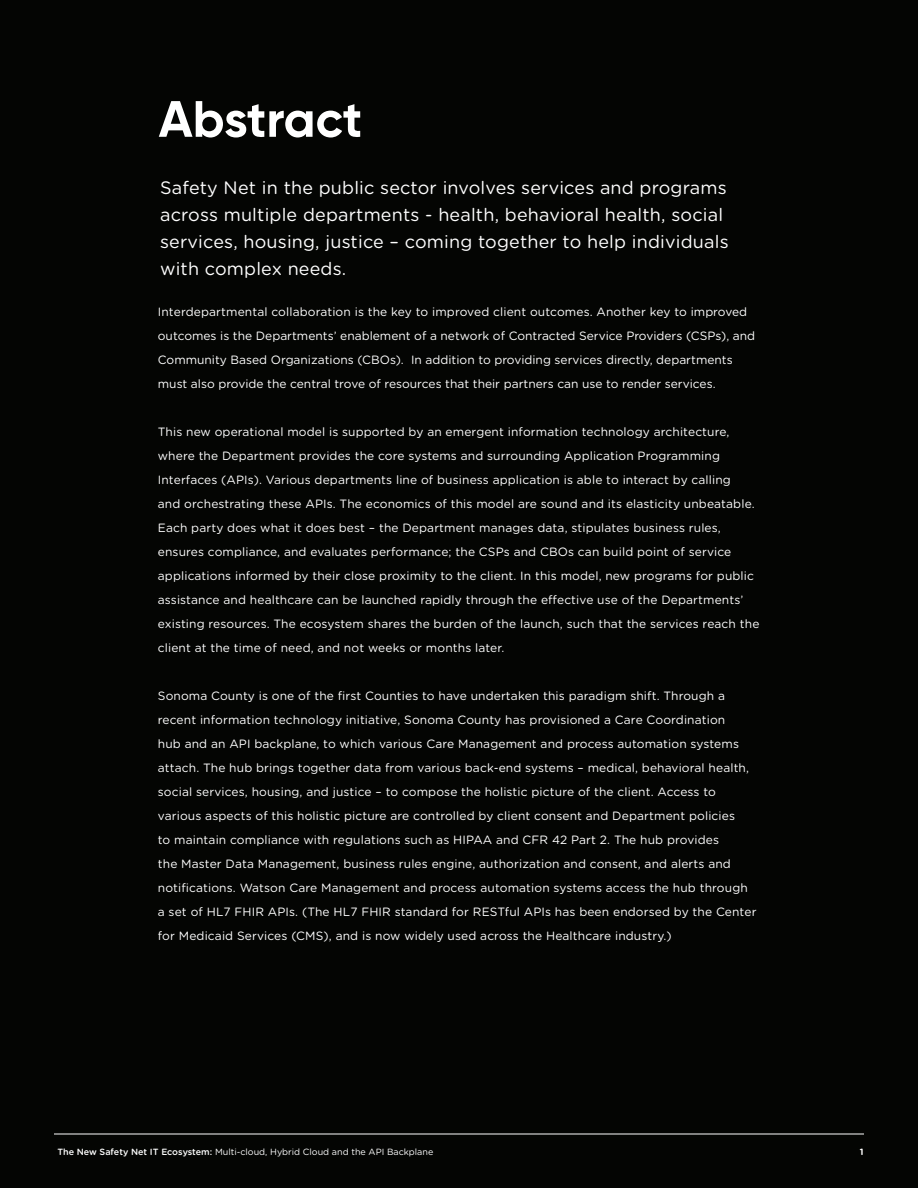
<style>
.page{position:relative;width:918px;height:1188px;background:#040503}
.page>*{position:absolute;margin:0;border:0;box-sizing:border-box;transform-origin:0 0}
.t1{font:700 51px "Gilroy";letter-spacing:-.005em;color:#fff}
.t2{font:18px/27px "Gotham Rounded";letter-spacing:.01em;color:#fff}
.t3{font:12px/24px "Gotham Rounded";letter-spacing:.01em;color:#fff}
.t4{font:9px "Gotham Rounded";color:#fff}
.t5{font:700 9px "Gotham Rounded";color:#fff}
.s1{font-weight:500}
</style>
<div class="page">
<hr style="left:54px;top:1134px;width:810px;height:1px;background:#fff">
<h2 class="t1" style="left:159px;top:87px;width:205px">Abstract</h2>
<p class="t2" style="left:160px;top:174px;width:570px">Safety Net in the public sector involves services and programs across multiple departments - health, behavioral health, social services, housing, justice – coming together to help individuals with complex needs.</p>
<p class="t3" style="left:158px;top:299px;width:599px">Interdepartmental collaboration is the key to improved client outcomes. Another key to improved outcomes is the Departments’ enablement of a network of Contracted Service Providers (CSPs), and Community Based Organizations (CBOs). In addition to providing services directly, departments must also provide the central trove of resources that their partners can use to render services.</p>
<p class="t3" style="left:158px;top:419px;width:603px">This new operational model is supported by an emergent information technology architecture, where the Department provides the core systems and surrounding Application Programming Interfaces (APIs). Various departments line of business application is able to interact by calling<br>and orchestrating these APIs. The economics of this model are sound and its elasticity unbeatable.<br>Each party does what it does best – the Department manages data, stipulates business rules, ensures compliance, and evaluates performance; the CSPs and CBOs can build point of service applications informed by their close proximity to the client. In this model, new programs for public assistance and healthcare can be launched rapidly through the effective use of the Departments’ existing resources. The ecosystem shares the burden of the launch, such that the services reach the client at the time of need, and not weeks or months later.</p>
<p class="t3" style="left:158px;top:683px;width:600px">Sonoma County is one of the first Counties to have undertaken this paradigm shift. Through a recent information technology initiative, Sonoma County has provisioned a Care Coordination<br>hub and an API backplane, to which various Care Management and process automation systems attach. The hub brings together data from various back-end systems – medical, behavioral health, social services, housing, and justice – to compose the holistic picture of the client. Access to various aspects of this holistic picture are controlled by client consent and Department policies<br>to maintain compliance with regulations such as HIPAA and CFR 42 Part 2. The hub provides<br>the Master Data Management, business rules engine, authorization and consent, and alerts and notifications. Watson Care Management and process automation systems access the hub through a set of HL7 FHIR APIs. (The HL7 FHIR standard for RESTful APIs has been endorsed by the Center for Medicaid Services (CMS), and is now widely used across the Healthcare industry.)</p>
<p class="t4" style="left:57px;top:1145px;width:378px"><span class="s1">The New Safety Net IT Ecosystem:</span> Multi-cloud, Hybrid Cloud and the API Backplane</p>
<p class="t5" style="left:860px;top:1145px;width:5px">1</p>
</div>
